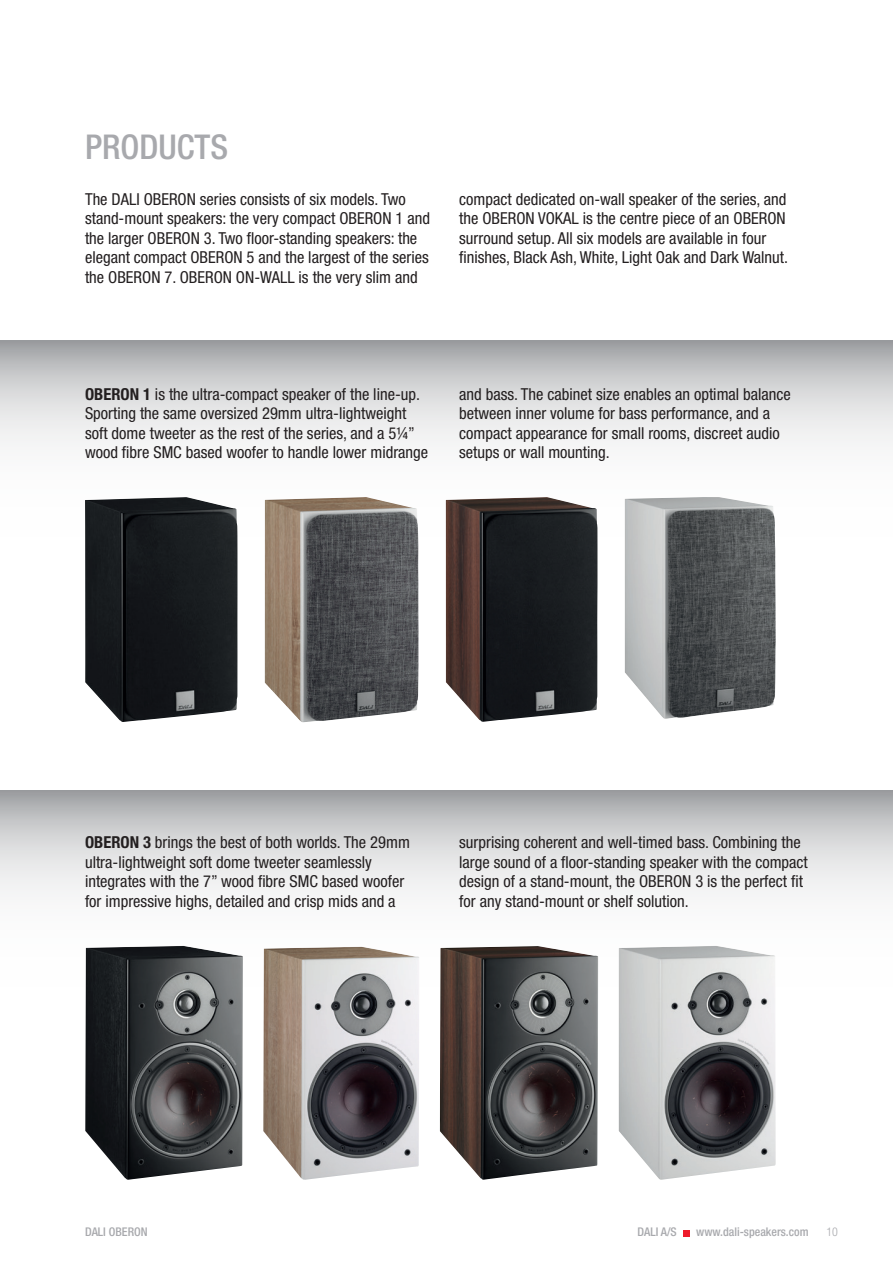
<style>
.page{position:relative;width:893px;height:1263px;background:#fff}
.page>*{position:absolute;margin:0;border:0;box-sizing:border-box;transform-origin:0 0}
.t1{font:500 condensed 34.2px "Helvetica Neue LT Std";color:#a8a9ad}
.t2{font:condensed 16.5px/19.5px "Helvetica Neue LT Std";color:#231f20}
.t3{font:500 condensed 12px "Helvetica Neue LT Std";color:#a8a9ad}
.t4{font:300 condensed 12px "Helvetica Neue LT Std";color:#a8a9ad}
.s1{font-weight:700}
</style>
<div class="page">
<svg style="left:0;top:340px;width:893px;height:274px"></svg>
<img style="left:85px;top:497px;width:152px;height:225px">
<img style="left:265px;top:497px;width:153px;height:225px">
<img style="left:446px;top:497px;width:151px;height:225px">
<img style="left:625px;top:497px;width:151px;height:222px">
<svg style="left:0;top:790px;width:893px;height:172px"></svg>
<img style="left:85px;top:946px;width:158px;height:234px">
<img style="left:263px;top:947px;width:157px;height:233px">
<img style="left:440px;top:946px;width:158px;height:234px">
<img style="left:618px;top:946px;width:158px;height:234px">
<div style="left:683px;top:1230px;width:7px;height:6px;background:#ee1b2b"></div>
<h1 class="t1" style="left:85px;top:126px;width:145px">PRODUCTS</h1>
<p class="t2" style="left:85px;top:189px;width:347px">The DALI OBERON series consists of six models. Two stand-mount speakers: the very compact OBERON 1 and the larger OBERON 3. Two floor-standing speakers: the elegant compact OBERON 5 and the largest of the series the OBERON 7. OBERON ON-WALL is the very slim and</p>
<p class="t2" style="left:459px;top:189px;width:330px">compact dedicated on-wall speaker of the series, and the OBERON VOKAL is the centre piece of an OBERON surround setup. All six models are available in four finishes, Black Ash, White, Light Oak and Dark Walnut.</p>
<p class="t2" style="left:85px;top:384px;width:345px"><span class="s1">OBERON 1</span> is the ultra-compact speaker of the line-up.<br>Sporting the same oversized 29mm ultra-lightweight soft dome tweeter as the rest of the series, and a 5¼” wood fibre SMC based woofer to handle lower midrange</p>
<p class="t2" style="left:459px;top:384px;width:333px">and bass. The cabinet size enables an optimal balance between inner volume for bass performance, and a compact appearance for small rooms, discreet audio setups or wall mounting.</p>
<p class="t2" style="left:85px;top:832px;width:326px"><span class="s1">OBERON 3</span> brings the best of both worlds. The 29mm ultra-lightweight soft dome tweeter seamlessly integrates with the 7” wood fibre SMC based woofer for impressive highs, detailed and crisp mids and a</p>
<p class="t2" style="left:459px;top:832px;width:350px">surprising coherent and well-timed bass. Combining the large sound of a floor-standing speaker with the compact design of a stand-mount, the OBERON 3 is the perfect fit for any stand-mount or shelf solution.</p>
<p class="t3" style="left:85px;top:1225px;width:64px">DALI OBERON</p>
<p class="t3" style="left:637px;top:1225px;width:41px">DALI A/S</p>
<p class="t3" style="left:696px;top:1225px;width:114px">www.dali-speakers.com</p>
<p class="t4" style="left:826px;top:1225px;width:13px">10</p>
</div>
